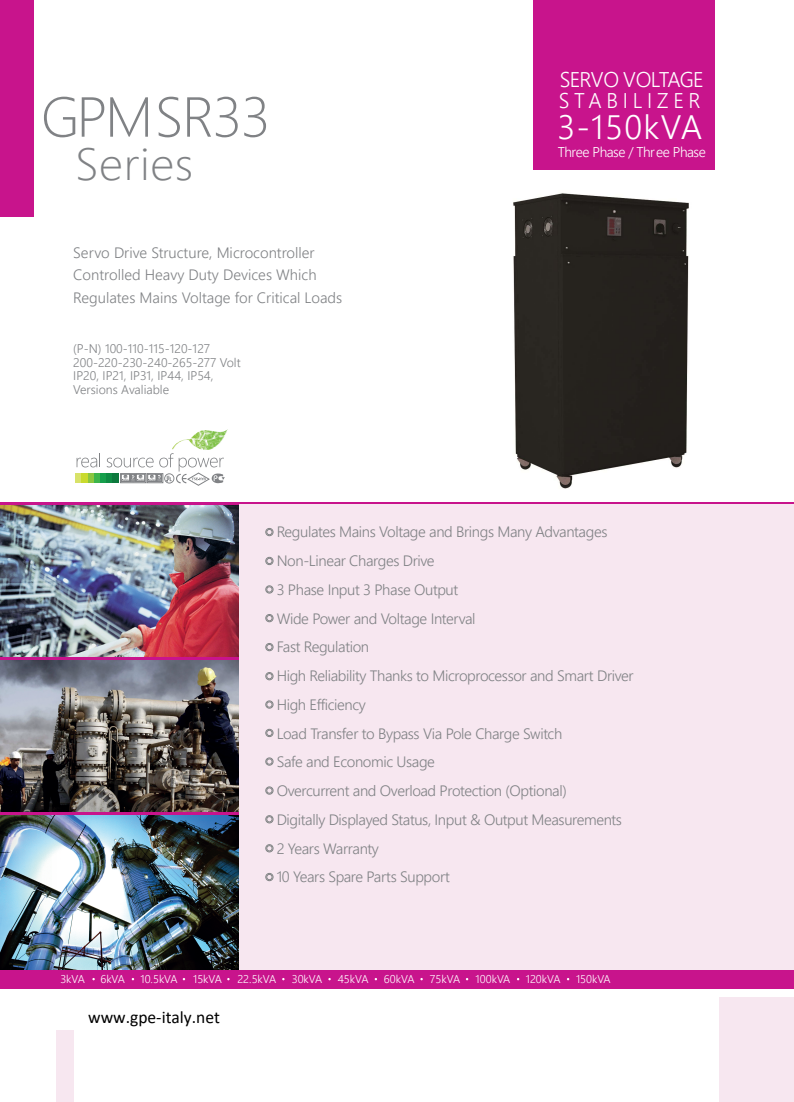
<style>
.page{position:relative;width:794px;height:1102px;background:#fff}
.page>*{position:absolute;margin:0;border:0;box-sizing:border-box;transform-origin:0 0}
.t1{font:300 56.25px "Segoe UI";letter-spacing:-.025em;color:#808285}
.t2{font:300 45px "Segoe UI";letter-spacing:.015em;color:#808285;scale:1.05 1}
.t3{font:300 33.75px "Segoe UI";letter-spacing:.04em;color:#fff}
.t4{font:300 21.25px/21.2px "Segoe UI";color:#fff}
.t5{font:17.5px "Calibri";color:#000}
.t6{font:300 15px/28.8px "Segoe UI";letter-spacing:-.025em;color:#808285}
.t7{font:300 15px/22.5px "Segoe UI";color:#808285}
.t8{font:300 14.12px "Segoe UI";letter-spacing:-.035em;color:#fff}
.t9{font:300 12.5px/13.8px "Segoe UI";color:#808285}
.t10{font:300 11.25px "Segoe UI";color:#fff}
</style>
<div class="page">
<img style="left:0;top:504px;width:240px;height:153px">
<img style="left:0;top:660px;width:240px;height:153px">
<img style="left:0;top:815px;width:240px;height:155px">
<div style="left:0;top:0;width:34px;height:216px;background:#c8148c"></div>
<hr style="left:0;top:502px;width:794px;height:2px;background:#c8148c">
<hr style="left:0;top:657px;width:240px;height:3px;background:#c8148c">
<hr style="left:0;top:813px;width:240px;height:2px;background:#c8148c">
<div style="left:56px;top:1030px;width:18px;height:72px;background:#f7e7f0"></div>
<div style="left:240px;top:504px;width:554px;height:466px;background:#f7e7f0"></div>
<div style="left:719px;top:997px;width:75px;height:105px;background:#f7e7f0"></div>
<svg style="left:77px;top:453px;width:23px;height:14px"></svg>
<svg style="left:107px;top:453px;width:118px;height:33px"></svg>
<div style="left:76px;top:474px;width:6px;height:9px;background:#d8e269"></div>
<div style="left:82px;top:474px;width:6px;height:9px;background:#c9da2e"></div>
<div style="left:88px;top:474px;width:6px;height:9px;background:#8bc640"></div>
<div style="left:94px;top:474px;width:6px;height:9px;background:#3db54b"></div>
<div style="left:100px;top:474px;width:7px;height:9px;background:#169f4c"></div>
<div style="left:107px;top:474px;width:6px;height:9px;background:#0f8c44"></div>
<div style="left:113px;top:474px;width:6px;height:9px;background:#0d793d"></div>
<img style="left:172px;top:429px;width:56px;height:21px">
<div style="left:266px;top:528px;width:7px;height:8px;border:1px solid #808384;border-radius:50%"></div>
<svg style="left:267px;top:529px;width:5px;height:6px"></svg>
<div style="left:266px;top:557px;width:7px;height:8px;border:1px solid #808384;border-radius:50%"></div>
<svg style="left:267px;top:558px;width:5px;height:6px"></svg>
<div style="left:266px;top:586px;width:7px;height:7px;border:1px solid #808384;border-radius:50%"></div>
<svg style="left:267px;top:587px;width:5px;height:5px"></svg>
<div style="left:266px;top:643px;width:7px;height:8px;border:1px solid #808384;border-radius:50%"></div>
<svg style="left:267px;top:644px;width:5px;height:6px"></svg>
<div style="left:266px;top:614px;width:7px;height:8px;border:1px solid #808384;border-radius:50%"></div>
<svg style="left:267px;top:615px;width:5px;height:6px"></svg>
<div style="left:266px;top:701px;width:7px;height:7px;border:1px solid #808384;border-radius:50%"></div>
<svg style="left:267px;top:702px;width:5px;height:5px"></svg>
<div style="left:266px;top:672px;width:7px;height:8px;border:1px solid #808384;border-radius:50%"></div>
<svg style="left:267px;top:673px;width:5px;height:6px"></svg>
<div style="left:266px;top:729px;width:7px;height:8px;border:1px solid #808384;border-radius:50%"></div>
<svg style="left:267px;top:730px;width:5px;height:6px"></svg>
<div style="left:266px;top:758px;width:7px;height:7px;border:1px solid #808384;border-radius:50%"></div>
<svg style="left:267px;top:759px;width:5px;height:5px"></svg>
<div style="left:266px;top:787px;width:7px;height:7px;border:1px solid #808384;border-radius:50%"></div>
<svg style="left:267px;top:788px;width:5px;height:5px"></svg>
<div style="left:266px;top:815px;width:7px;height:8px;border:1px solid #808384;border-radius:50%"></div>
<svg style="left:267px;top:816px;width:5px;height:6px"></svg>
<div style="left:266px;top:844px;width:7px;height:8px;border:1px solid #808384;border-radius:50%"></div>
<svg style="left:267px;top:845px;width:5px;height:6px"></svg>
<div style="left:266px;top:873px;width:7px;height:8px;border:1px solid #808384;border-radius:50%"></div>
<svg style="left:267px;top:874px;width:5px;height:6px"></svg>
<div style="left:0;top:970px;width:794px;height:19px;background:#c8148c"></div>
<div style="left:533px;top:0;width:182px;height:169px;background:#c8148c"></div>
<img style="left:513px;top:193px;width:176px;height:296px">
<h1 class="t1" style="left:41px;top:71px;width:231px">GPMSR33</h1>
<h2 class="t2" style="left:75px;top:128px;width:114px">Series</h2>
<p class="t7" style="left:73px;top:241px;width:270px">Servo Drive Structure, Microcontroller<br>Controlled Heavy Duty Devices Which<br>Regulates Mains Voltage for Critical Loads</p>
<p class="t9" style="left:73px;top:341px;width:169px">(P-N) 100-110-115-120-127<br>200-220-230-240-265-277 Volt<br>IP20, IP21, IP31, IP44, IP54,<br>Versions Avaliable</p>
<h3 class="t4" style="left:559px;top:68px;width:146px">SERVO VOLTAGE<br>STABILIZER</h3>
<p class="t8" style="left:557px;top:140px;width:150px">Three Phase / Three Phase</p>
<h3 class="t3" style="left:557px;top:100px;width:146px">3-150kVA</h3>
<p class="t6" style="left:277px;top:517px;width:358px">Regulates Mains Voltage and Brings Many Advantages Non-Linear Charges Drive<br>3 Phase Input 3 Phase Output<br>Wide Power and Voltage Interval<br>Fast Regulation<br>High Reliability Thanks to Microprocessor and Smart Driver High Efficiency<br>Load Transfer to Bypass Via Pole Charge Switch<br>Safe and Economic Usage<br>Overcurrent and Overload Protection (Optional)<br>Digitally Displayed Status, Input &amp; Output Measurements 2 Years Warranty<br>10 Years Spare Parts Support</p>
<p class="t10" style="left:60px;top:970px;width:26px">3kVA</p>
<p class="t10" style="left:100px;top:970px;width:26px">6kVA</p>
<p class="t10" style="left:140px;top:970px;width:39px">10.5kVA</p>
<p class="t10" style="left:193px;top:970px;width:30px">15kVA</p>
<p class="t10" style="left:237px;top:970px;width:40px">22.5kVA</p>
<p class="t10" style="left:292px;top:970px;width:32px">30kVA</p>
<p class="t10" style="left:338px;top:970px;width:32px">45kVA</p>
<p class="t10" style="left:384px;top:970px;width:32px">60kVA</p>
<p class="t10" style="left:430px;top:970px;width:32px">75kVA</p>
<p class="t10" style="left:475px;top:970px;width:36px">100kVA</p>
<p class="t10" style="left:526px;top:970px;width:36px">120kVA</p>
<p class="t10" style="left:576px;top:970px;width:36px">150kVA</p>
<p class="t5" style="left:88px;top:1006px;width:133px">www.gpe-italy.net</p>
</div>
